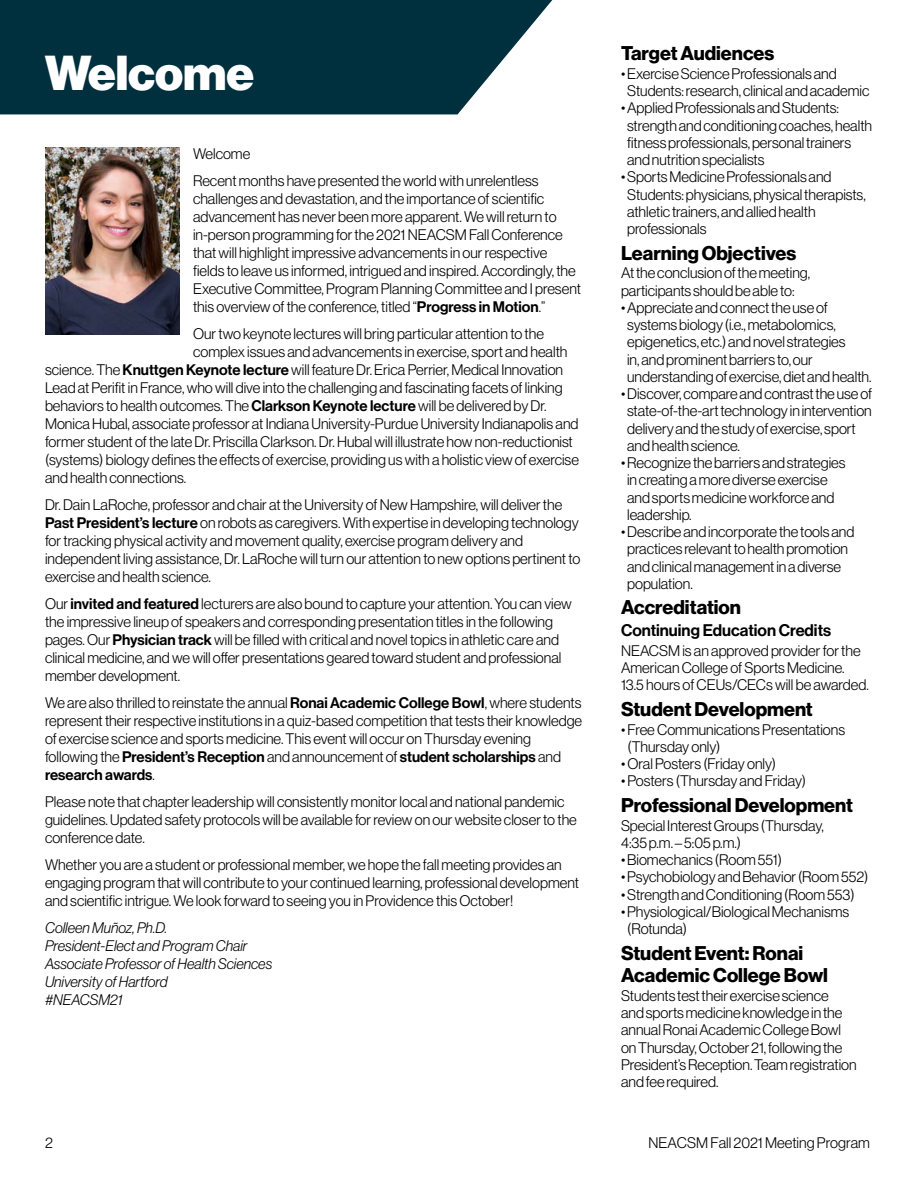
<style>
.page{position:relative;width:918px;height:1188px;background:#fff}
.page>*{position:absolute;margin:0;border:0;box-sizing:border-box;transform-origin:0 0}
.t1{font:48px "N Haas Grotesk DS Pro 95 Blk";color:#fff}
.t2{font:19.5px/22.5px "N Haas Grotesk DS Pro 75 Bd";color:#000}
.t3{font:16.5px "N Haas Grotesk DS Pro 65 Md";color:#000}
.t4{font:15px/17.2px "N Haas Grotesk DS Pro 45 Lt";color:#000}
.t5{font:15px/18px "N Haas Grotesk DS Pro 46 Lt It";color:#000}
.t6{font:15px/18px "N Haas Grotesk DS Pro 65 Md";color:#000}
.s1{font-family:"N Haas Grotesk DS Pro 65 Md"}
.s2{font-family:"N Haas Grotesk DS Pro 45 Lt"}
</style>
<div class="page">
<svg style="left:0;top:0;width:552px;height:114px;background:#15404d"></svg>
<img style="left:45px;top:147px;width:135px;height:187px">
<h1 class="t1" style="left:45px;top:45px;width:211px">Welcome</h1>
<p class="t4" style="left:193px;top:140px;width:347px;line-height:27px">Welcome<br>Recent months have presented the world with unrelentless</p>
<p class="t4" style="left:193px;top:189px;width:390px;line-height:18px">challenges and devastation, and the importance of scientific advancement has never been more apparent. We will return to in-person programming for the 2021 NEACSM Fall Conference that will highlight impressive advancements in our respective fields to leave us informed, intrigued and inspired. Accordingly, the Executive Committee, Program Planning Committee and I present this overview of the conference, titled “<span class="s1">Progress in Motion</span>.”</p>
<p class="t4" style="left:193px;top:325px;width:353px">Our two keynote lectures will bring particular attention to the</p>
<p class="t4" style="left:193px;top:343px;width:376px">complex issues and advancements in exercise, sport and health</p>
<p class="t4" style="left:45px;top:361px;width:520px">science. The <span class="s1">Knuttgen Keynote lecture</span> will feature Dr. Erica Perrier, Medical Innovation</p>
<p class="t4" style="left:45px;top:379px;width:519px">Lead at Perifit in France, who will dive into the challenging and fascinating facets of linking</p>
<p class="t4" style="left:45px;top:397px;width:503px">behaviors to health outcomes. The <span class="s1">Clarkson Keynote lecture</span> will be delivered by Dr.</p>
<p class="t4" style="left:45px;top:415px;width:535px">Monica Hubal, associate professor at Indiana University-Purdue University Indianapolis and</p>
<p class="t4" style="left:45px;top:433px;width:529px">former student of the late Dr. Priscilla Clarkson. Dr. Hubal will illustrate how non-reductionist</p>
<p class="t4" style="left:45px;top:451px;width:536px">(systems) biology defines the effects of exercise, providing us with a holistic view of exercise</p>
<p class="t4" style="left:45px;top:469px;width:143px">and health connections.</p>
<p class="t4" style="left:45px;top:495px;width:537px;line-height:18px">Dr. Dain LaRoche, professor and chair at the University of New Hampshire, will deliver the <span class="s1">Past President’s lecture</span> on robots as caregivers. With expertise in developing technology for tracking physical activity and movement quality, exercise program delivery and independent living assistance, Dr. LaRoche will turn our attention to new options pertinent to exercise and health science.</p>
<p class="t4" style="left:45px;top:594px;width:528px;line-height:18px">Our <span class="s1">invited and featured</span> lecturers are also bound to capture your attention. You can view the impressive lineup of speakers and corresponding presentation titles in the following pages. Our <span class="s1">Physician track</span> will be filled with critical and novel topics in athletic care and clinical medicine, and we will offer presentations geared toward student and professional member development.</p>
<p class="t4" style="left:45px;top:693px;width:539px;line-height:18px;text-align:justify">We are also thrilled to reinstate the annual <span class="s1">Ronai Academic College Bowl</span>, where students represent their respective institutions in a quiz-based competition that tests their knowledge of exercise science and sports medicine. This event will occur on Thursday evening</p>
<p class="t6" style="left:45px;top:748px;width:518px"><span class="s2">following the</span> President’s Reception <span class="s2">and announcement of</span> student scholarships <span class="s2">and </span>research awards<span class="s2">.</span></p>
<p class="t4" style="left:45px;top:792px;width:533px;line-height:18px">Please note that chapter leadership will consistently monitor local and national pandemic guidelines. Updated safety protocols will be available for review on our website closer to the conference date.</p>
<p class="t4" style="left:45px;top:855px;width:536px;line-height:18px">Whether you are a student or professional member, we hope the fall meeting provides an engaging program that will contribute to your continued learning, professional development and scientific intrigue. We look forward to seeing you in Providence this October!</p>
<p class="t5" style="left:45px;top:918px;width:229px">Colleen Muñoz, Ph.D.<br>President-Elect and Program Chair<br>Associate Professor of Health Sciences<br>University of Hartford<br>#NEACSM21</p>
<h2 class="t2" style="left:621px;top:42px;width:155px">Target Audiences</h2>
<p class="t4" style="left:627px;top:65px;width:244px;text-indent:-6px">• Exercise Science Professionals and<br>Students: research, clinical and academic</p>
<p class="t4" style="left:627px;top:99px;width:247px;text-indent:-6px">• Applied Professionals and Students: strength and conditioning coaches, health fitness professionals, personal trainers and nutrition specialists</p>
<p class="t4" style="left:627px;top:168px;width:240px;text-indent:-6px">• Sports Medicine Professionals and Students: physicians, physical therapists, athletic trainers, and allied health professionals</p>
<h2 class="t2" style="left:621px;top:242px;width:177px">Learning Objectives</h2>
<p class="t4" style="left:621px;top:264px;width:191px">At the conclusion of the meeting, participants should be able to:</p>
<p class="t4" style="left:627px;top:299px;width:246px;text-indent:-6px">• Appreciate and connect the use of systems biology (i.e., metabolomics, epigenetics, etc.) and novel strategies<br>in, and prominent barriers to, our understanding of exercise, diet and health.</p>
<p class="t4" style="left:627px;top:385px;width:247px;text-indent:-6px">• Discover, compare and contrast the use of state-of-the-art technology in intervention delivery and the study of exercise, sport and health science.</p>
<p class="t4" style="left:627px;top:454px;width:220px;text-indent:-6px">• Recognize the barriers and strategies in creating a more diverse exercise and sports medicine workforce and leadership.</p>
<p class="t4" style="left:627px;top:523px;width:229px;text-indent:-6px">• Describe and incorporate the tools and practices relevant to health promotion and clinical management in a diverse population.</p>
<h2 class="t2" style="left:621px;top:596px;width:122px">Accreditation</h2>
<p class="t3" style="left:621px;top:620px;width:212px">Continuing Education Credits</p>
<p class="t4" style="left:621px;top:642px;width:249px">NEACSM is an approved provider for the<br>American College of Sports Medicine.<br>13.5 hours of CEUs/CECs will be awarded.</p>
<h2 class="t2" style="left:621px;top:698px;width:193px">Student Development</h2>
<p class="t4" style="left:628px;top:721px;width:219px;text-indent:-7px">• Free Communications Presentations (Thursday only)</p>
<p class="t4" style="left:621px;top:755px;width:157px">• Oral Posters (Friday only)</p>
<p class="t4" style="left:621px;top:772px;width:187px">• Posters (Thursday and Friday)</p>
<h2 class="t2" style="left:621px;top:794px;width:234px">Professional Development</h2>
<p class="t4" style="left:621px;top:817px;width:204px">Special Interest Groups (Thursday,<br>4:35 p.m. – 5:05 p.m.)</p>
<p class="t4" style="left:621px;top:851px;width:163px">• Biomechanics (Room 551)</p>
<p class="t4" style="left:621px;top:868px;width:249px">• Psychobiology and Behavior (Room 552)</p>
<p class="t4" style="left:621px;top:886px;width:235px">• Strength and Conditioning (Room 553)</p>
<p class="t4" style="left:627px;top:903px;width:224px;text-indent:-6px">• Physiological/Biological Mechanisms (Rotunda)</p>
<h2 class="t2" style="left:621px;top:942px;width:209px">Student Event: Ronai<br>Academic College Bowl</h2>
<p class="t4" style="left:621px;top:987px;width:237px">Students test their exercise science<br>and sports medicine knowledge in the annual Ronai Academic College Bowl on Thursday, October 21, following the President’s Reception. Team registration and fee required.</p>
<p class="t4" style="left:45px;top:1134px;width:9px">2</p>
<p class="t4" style="left:648px;top:1134px;width:223px">NEACSM Fall 2021 Meeting Program</p>
</div>
